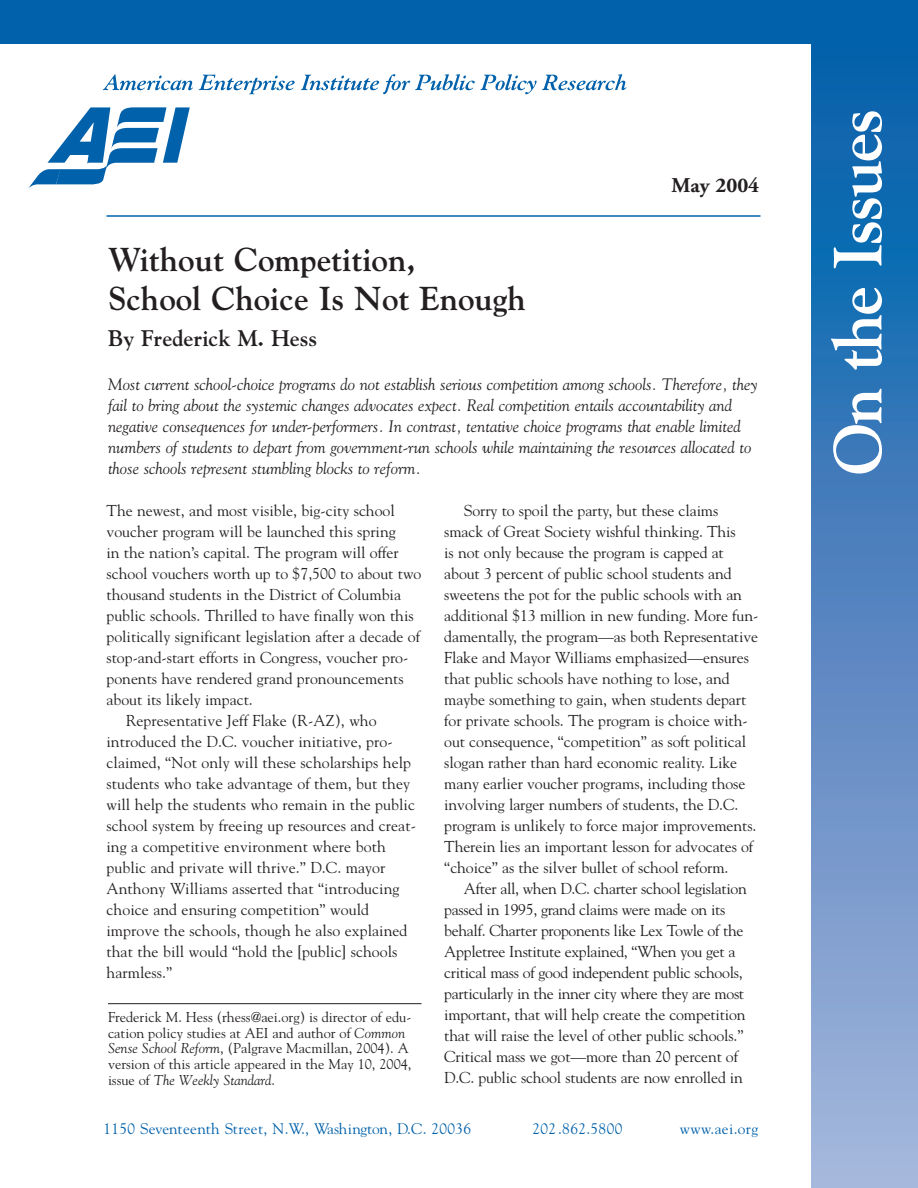
<style>
.page{position:relative;width:918px;height:1188px;background:#fff}
.page>*{position:absolute;margin:0;border:0;box-sizing:border-box;transform-origin:0 0}
.t1{font:700 67.5px "Goudy";letter-spacing:-.035em;color:#fff}
.t2{font:700 33px/39.6px "Goudy";color:#231f20}
.t3{font:700 22.5px "Goudy";color:#231f20}
.t4{font:700 21px "Adobe Garamond";color:#231f20}
.t5{font:italic 16.5px/21px "Goudy";color:#231f20}
.t6{font:15.75px/21px "Goudy";letter-spacing:-.005em;color:#231f20}
.t7{font:15.3px "Goudy";letter-spacing:.025em;color:#0161aa}
.t8{font:14.25px/15.8px "Goudy";color:#231f20}
.s1{font-style:italic}
</style>
<div class="page">
<svg style="left:812px;top:44px;width:106px;height:1144px;background:#5287c1"></svg>
<div style="left:0;top:0;width:918px;height:44px;background:#0161aa"></div>
<hr style="left:106px;top:215px;width:654px;height:2px;background:#0161aa">
<svg style="left:28px;top:107px;width:162px;height:82px"></svg>
<svg style="left:103px;top:74px;width:90px;height:16px"></svg>
<svg style="left:199px;top:75px;width:96px;height:19px"></svg>
<svg style="left:301px;top:74px;width:325px;height:20px"></svg>
<hr style="left:108px;top:1003px;width:314px;height:1px;background:#231f20">
<h3 class="t4" style="left:672px;top:177px;width:89px">May 2004</h3>
<h2 class="t2" style="left:108px;top:242px;width:419px">Without Competition,<br>School Choice Is Not Enough</h2>
<h3 class="t3" style="left:108px;top:330px;width:211px">By Frederick M. Hess</h3>
<p class="t5" style="left:108px;top:375px;width:651px">Most current school-choice programs do not establish serious competition among schools. Therefore, they fail to bring about the systemic changes advocates expect. Real competition entails accountability and negative consequences for under-performers. In contrast, tentative choice programs that enable limited numbers of students to depart from government-run schools while maintaining the resources allocated to those schools represent stumbling blocks to reform.</p>
<p class="t6" style="left:444px;top:501px;width:316px;text-indent:20px">Sorry to spoil the party, but these claims smack of Great Society wishful thinking. This<br>is not only because the program is capped at about 3 percent of public school students and sweetens the pot for the public schools with an additional $13 million in new funding. More fun&shy;damentally, the program—as both Representative Flake and Mayor Williams emphasized—ensures that public schools have nothing to lose, and maybe something to gain, when students depart for private schools. The program is choice with&shy;out consequence, “competition” as soft political slogan rather than hard economic reality. Like many earlier voucher programs, including those involving larger numbers of students, the D.C. program is unlikely to force major improvements.<br>Therein lies an important lesson for advocates of “choice” as the silver bullet of school reform.</p>
<p class="t6" style="left:444px;top:879px;width:304px;text-indent:20px">After all, when D.C. charter school legislation passed in 1995, grand claims were made on its behalf. Charter proponents like Lex Towle of the Appletree Institute explained, “When you get a critical mass of good independent public schools, particularly in the inner city where they are most important, that will help create the competition that will raise the level of other public schools.” Critical mass we got—more than 20 percent of D.C. public school students are now enrolled in</p>
<p class="t7" style="left:104px;top:1123px;width:369px">1150 Seventeenth Street, N.W., Washington, D.C. 20036</p>
<p class="t7" style="left:532px;top:1123px;width:91px">202.862.5800</p>
<p class="t7" style="left:680px;top:1123px;width:80px">www.aei.org</p>
<p class="t6" style="left:106px;top:501px;width:290px">The newest, and most visible, big-city school</p>
<p class="t6" style="left:106px;top:522px;width:291px">voucher program will be launched this spring</p>
<p class="t6" style="left:106px;top:543px;width:294px">in the nation’s capital. The program will offer</p>
<p class="t6" style="left:106px;top:564px;width:316px">school vouchers worth up to $7,500 to about two</p>
<p class="t6" style="left:106px;top:585px;width:296px">thousand students in the District of Columbia</p>
<p class="t6" style="left:106px;top:606px;width:309px">public schools. Thrilled to have finally won this</p>
<p class="t6" style="left:106px;top:627px;width:315px">politically significant legislation after a decade of</p>
<p class="t6" style="left:106px;top:648px;width:303px">stop-and-start efforts in Congress, voucher pro-</p>
<p class="t6" style="left:106px;top:669px;width:299px">ponents have rendered grand pronouncements</p>
<p class="t6" style="left:106px;top:690px;width:148px">about its likely impact.</p>
<p class="t6" style="left:126px;top:711px;width:252px">Representative Jeff Flake (R-AZ), who</p>
<p class="t6" style="left:106px;top:732px;width:288px">introduced the D.C. voucher initiative, pro-</p>
<p class="t6" style="left:106px;top:753px;width:306px">claimed, “Not only will these scholarships help</p>
<p class="t6" style="left:106px;top:774px;width:305px">students who take advantage of them, but they</p>
<p class="t6" style="left:106px;top:795px;width:310px">will help the students who remain in the public</p>
<p class="t6" style="left:106px;top:816px;width:311px">school system by freeing up resources and creat-</p>
<p class="t6" style="left:106px;top:837px;width:281px">ing a competitive environment where both</p>
<p class="t6" style="left:106px;top:858px;width:281px">public and private will thrive.” D.C. mayor</p>
<p class="t6" style="left:106px;top:879px;width:295px">Anthony Williams asserted that “introducing</p>
<p class="t6" style="left:106px;top:900px;width:264px">choice and ensuring competition” would</p>
<p class="t6" style="left:106px;top:921px;width:303px">improve the schools, though he also explained</p>
<p class="t6" style="left:106px;top:942px;width:293px">that the bill would “hold the [public] schools</p>
<p class="t6" style="left:106px;top:963px;width:67px">harmless.”</p>
<p class="t8" style="left:108px;top:1010px;width:305px">Frederick M. Hess (rhess@aei.org) is director of edu&shy;cation policy studies at AEI and author of <span class="s1">Common Sense School Reform</span>, (Palgrave Macmillan, 2004). A version of this article appeared in the May 10, 2004, issue of <span class="s1">The Weekly Standard</span>.</p>
<h1 class="t1" style="left:831px;top:475px;width:368px;rotate:-90deg">On the Issues</h1>
</div>
